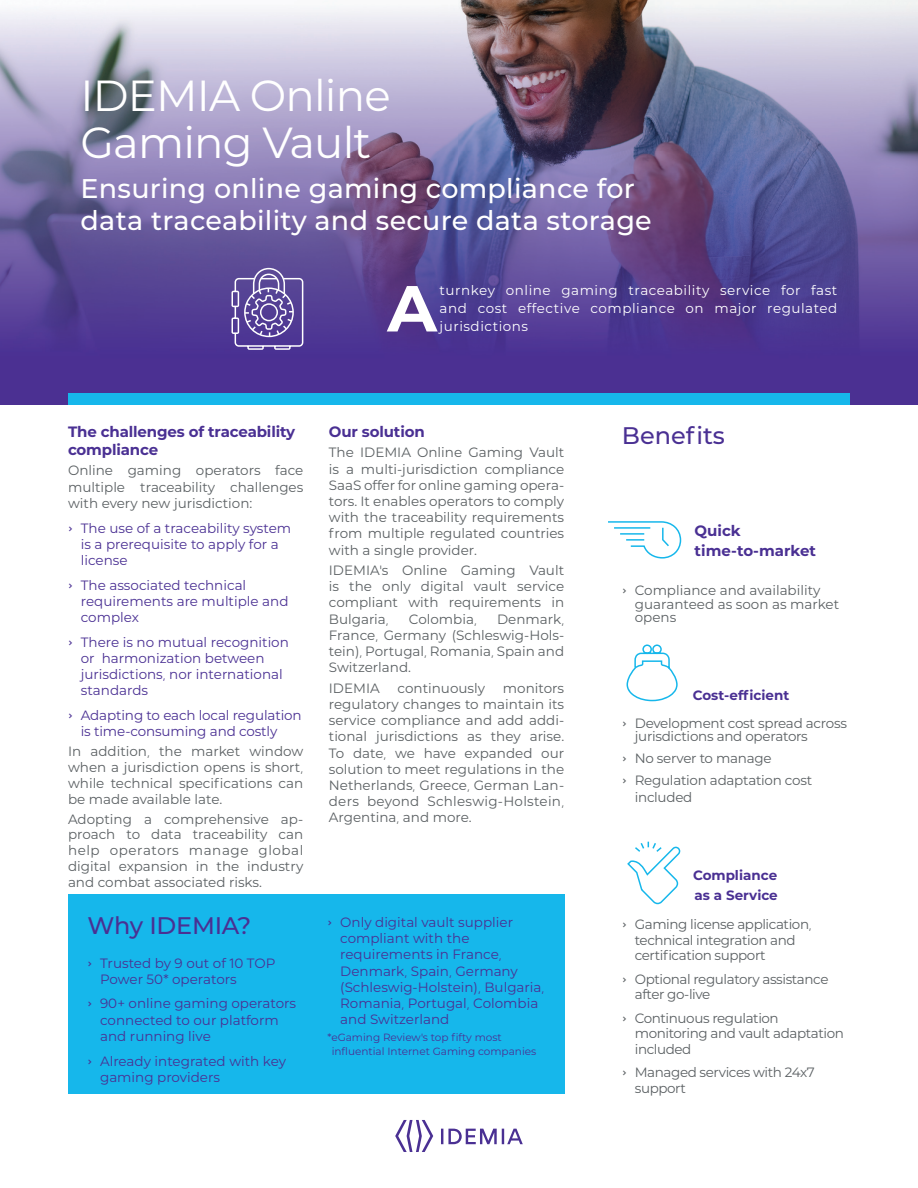
<style>
.page{position:relative;width:918px;height:1188px;background:#fff}
.page>*{position:absolute;margin:0;border:0;box-sizing:border-box;transform-origin:0 0}
.t1{font:700 64.95px "IDEMIA";color:#fff}
.t2{font:43.5px/46.5px "IDEMIA";letter-spacing:-.02em;color:#fff}
.t3{font:500 27px/32.4px "IDEMIA";letter-spacing:.01em;color:#fff}
.t4{font:500 24px "IDEMIA";letter-spacing:-.005em;color:#4a3093}
.t5{font:700 15px/20.5px "IDEMIA";letter-spacing:-.01em;color:#4a3093}
.t6{font:13.5px/16.2px "IDEMIA";letter-spacing:-.01em;color:#5b6063;text-align:justify}
.t7{font:13.5px/16.2px "IDEMIA";color:#4a3093}
.t8{font:13.5px/15.3px "IDEMIA";letter-spacing:-.03em;color:#5b6063}
.t9{font:13.5px/18px "IDEMIA";letter-spacing:.04em;color:#fff;text-align:justify}
.t10{font:700 13.5px/20.5px "IDEMIA";color:#4a3093}
.t11{font:10.5px/14.4px "IDEMIA";color:#4a3093}
.s1{font-family:"Gordita"}
.s2{font-weight:700;color:#4a3093}
</style>
<div class="page">
<img style="left:0;top:0;width:918px;height:405px">
<div style="left:68px;top:894px;width:496px;height:200px;background:#16b7eb"></div>
<svg style="left:395px;top:1120px;width:38px;height:32px"></svg>
<svg style="left:441px;top:1129px;width:82px;height:15px"></svg>
<div style="left:68px;top:393px;width:782px;height:12px;background:#16b7eb"></div>
<svg style="left:627px;top:842px;width:53px;height:62px"></svg>
<svg style="left:627px;top:644px;width:51px;height:57px"></svg>
<svg style="left:232px;top:268px;width:71px;height:82px;background:#7665aa"></svg>
<svg style="left:608px;top:521px;width:73px;height:38px"></svg>
<h2 class="t2" style="left:81px;top:71px;width:312px">IDEMIA Online<br>Gaming Vault</h2>
<h3 class="t3" style="left:81px;top:171px;width:573px">Ensuring online gaming compliance for data traceability and secure data storage</h3>
<h1 class="t1" style="left:387px;top:262px;width:51px">A</h1>
<p class="t9" style="left:440px;top:281px;width:399px">turnkey online gaming traceability service for fast and cost effective compliance on major regulated jurisdictions</p>
<p class="t5" style="left:68px;top:422px;width:229px;line-height:18px">The challenges of traceability compliance</p>
<p class="t6" style="left:68px;top:462px;width:237px">Online gaming operators face multiple traceability challenges with every new jurisdiction:</p>
<p class="t7" style="left:81px;top:519px;width:212px;text-indent:-13px"><span class="s1">›</span> The use of a traceability system is a prerequisite to apply for a license</p>
<p class="t7" style="left:81px;top:576px;width:209px;text-indent:-13px"><span class="s1">›</span> The associated technical requirements are multiple and complex</p>
<p class="t7" style="left:81px;top:633px;width:210px;text-indent:-13px"><span class="s1">›</span> There is no mutual recognition or harmonization between jurisdictions, nor international standards</p>
<p class="t7" style="left:81px;top:707px;width:222px;text-indent:-13px"><span class="s1">›</span> Adapting to each local regulation is time-consuming and costly</p>
<p class="t6" style="left:68px;top:743px;width:237px;line-height:15.8px">In addition, the market window when a jurisdiction opens is short, while technical specifications can be made available late.</p>
<p class="t6" style="left:68px;top:810px;width:237px;line-height:15.8px">Adopting a comprehensive ap&shy;proach to data traceability can help operators manage global digital expansion in the industry and combat associated risks.</p>
<h3 class="t4" style="left:87px;top:909px;width:165px">Why IDEMIA?</h3>
<p class="t7" style="left:100px;top:954px;width:177px;text-indent:-13px"><span class="s1">›</span> Trusted by 9 out of 10 TOP<br>Power 50* operators</p>
<p class="t7" style="left:100px;top:995px;width:198px;text-indent:-13px"><span class="s1">›</span> 90+ online gaming operators connected to our platform and running live</p>
<p class="t7" style="left:100px;top:1052px;width:188px;text-indent:-13px"><span class="s1">›</span> Already integrated with key gaming providers</p>
<p class="t5" style="left:329px;top:421px;width:97px">Our solution</p>
<p class="t6" style="left:329px;top:444px;width:237px">The IDEMIA Online Gaming Vault is a multi-jurisdiction compliance SaaS offer for online gaming opera&shy;tors. It enables operators to comply with the traceability requirements from multiple regulated countries with a single provider.</p>
<p class="t6" style="left:329px;top:562px;width:237px">IDEMIA’s Online Gaming Vault is the only digital vault service compliant with requirements in Bulgaria,</p>
<p class="t6" style="left:329px;top:610px;width:237px;text-indent:168px">Denmark, France, Germany (Schleswig-Hols&shy;tein), Portugal, Romania, Spain and Switzerland.</p>
<p class="t6" style="left:329px;top:679px;width:52px">IDEMIA</p>
<p class="t6" style="left:398px;top:679px;width:89px">continuously</p>
<p class="t6" style="left:409px;top:610px;width:69px">Colombia,</p>
<p class="t6" style="left:329px;top:679px;width:237px;text-indent:174px">monitors regulatory changes to maintain its service compliance and add addi&shy;tional jurisdictions as they arise.<br>To date, we have expanded our solution to meet regulations in the Netherlands, Greece, German Lan&shy;ders beyond Schleswig-Holstein, Argentina, and more.</p>
<p class="t7" style="left:340px;top:914px;width:206px;text-indent:-13px"><span class="s1">›</span> Only digital vault supplier compliant with the requirements in France,<br>Denmark, Spain, Germany (Schleswig-Holstein), Bulgaria,<br>Romania, Portugal, Colombia and Switzerland</p>
<p class="t11" style="left:332px;top:1030px;width:206px;text-indent:-4px">*eGaming Review’s top fifty most influential Internet Gaming companies</p>
<h3 class="t4" style="left:622px;top:418px;width:105px">Benefits</h3>
<p class="t5" style="left:695px;top:519px;width:123px">Quick time-to-market</p>
<p class="t6" style="left:635px;top:583px;width:206px;line-height:13.5px;text-align:left;text-indent:-13px"><span class="s1">›</span> Compliance and availability guaranteed as soon as market opens</p>
<p class="t6" style="left:622px;top:681px;width:226px;line-height:27.5px;text-indent:71px"><span class="s2">Cost-efficient<br></span><span class="s1">›</span> Development cost spread across</p>
<p class="t6" style="left:622px;top:725px;width:192px;line-height:22px;text-align:left;text-indent:13px">jurisdictions and operators <span class="s1">›</span> No server to manage<br><span class="s1">›</span> Regulation adaptation cost</p>
<p class="t6" style="left:635px;top:788px;width:59px">included</p>
<p class="t10" style="left:693px;top:864px;width:86px">Compliance as a Service</p>
<p class="t8" style="left:635px;top:917px;width:178px;text-indent:-13px"><span class="s1">›</span> Gaming license application, technical integration and certification support</p>
<p class="t8" style="left:635px;top:971px;width:195px;text-indent:-13px"><span class="s1">›</span> Optional regulatory assistance after go-live</p>
<p class="t8" style="left:635px;top:1010px;width:211px;text-indent:-13px"><span class="s1">›</span> Continuous regulation monitoring and vault adaptation included</p>
<p class="t8" style="left:635px;top:1064px;width:181px;text-indent:-13px"><span class="s1">›</span> Managed services with 24x7 support</p>
</div>
